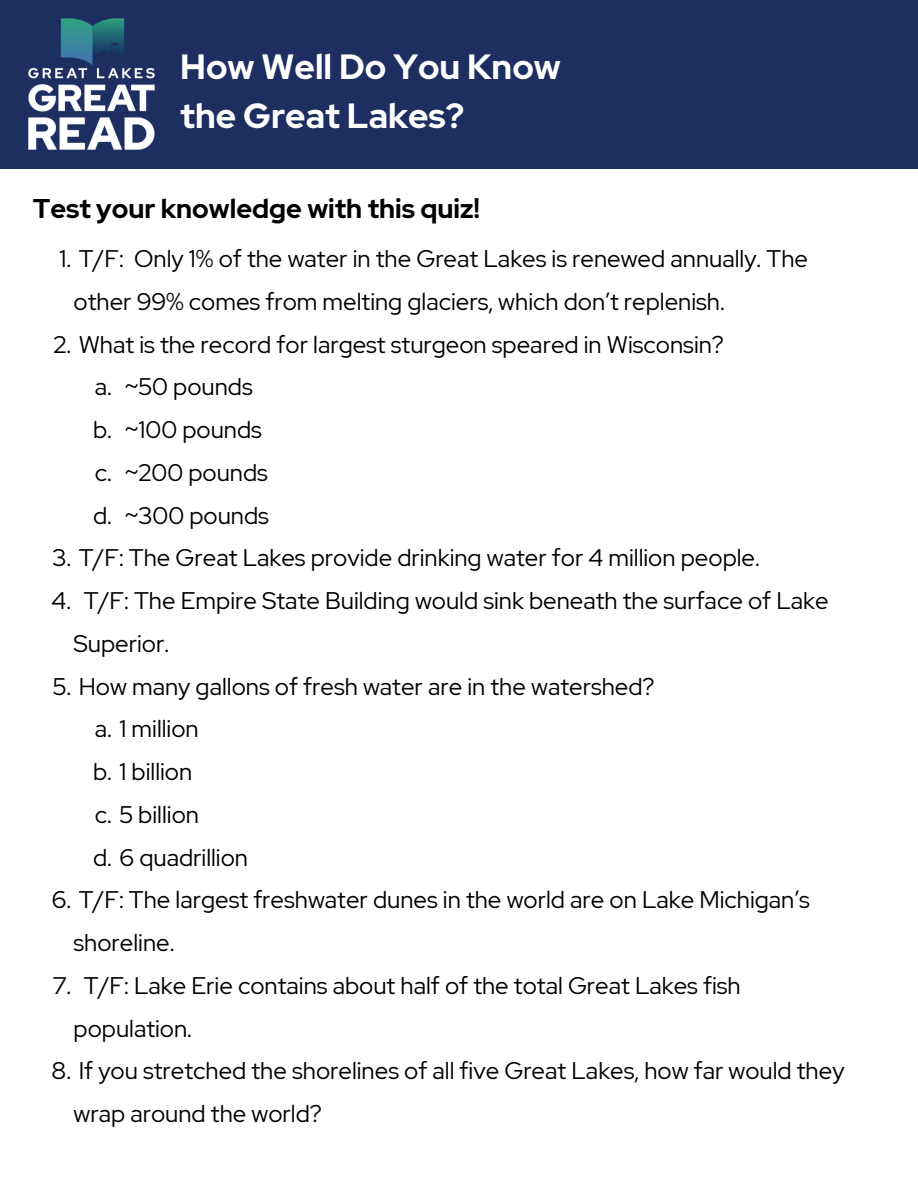
<style>
.page{position:relative;width:918px;height:1188px;background:#fff}
.page>*{position:absolute;margin:0;border:0;box-sizing:border-box;transform-origin:0 0}
.t1{font:700 34.95px/48.3px "Red Hat Display";color:#fff}
.t2{font:700 27px "Red Hat Display";color:#000}
.t3{font:24px/42.8px "Red Hat Display";color:#000}
</style>
<div class="page">
<div style="left:0;top:0;width:918px;height:168px;background:#1d2e61"></div>
<img style="left:3px;top:18px;width:177px;height:151px">
<p class="t1" style="left:180px;top:43px;width:382px">How Well Do You Know the Great Lakes?</p>
<h2 class="t2" style="left:33px;top:190px;width:449px">Test your knowledge with this quiz!</h2>
<p class="t3" style="left:74px;top:237px;width:736px;text-indent:-14px">1. T/F: Only 1% of the water in the Great Lakes is renewed annually. The other 99% comes from melting glaciers, which don’t replenish.</p>
<p class="t3" style="left:53px;top:323px;width:672px">2. What is the record for largest sturgeon speared in Wisconsin?</p>
<p class="t3" style="left:95px;top:366px;width:159px">a. ~50 pounds</p>
<p class="t3" style="left:93px;top:408px;width:170px">b. ~100 pounds</p>
<p class="t3" style="left:95px;top:451px;width:175px">c. ~200 pounds</p>
<p class="t3" style="left:93px;top:494px;width:177px">d. ~300 pounds</p>
<p class="t3" style="left:52px;top:537px;width:709px">3. T/F: The Great Lakes provide drinking water for 4 million people.</p>
<p class="t3" style="left:74px;top:579px;width:757px;text-indent:10px">T/F: The Empire State Building would sink beneath the surface of Lake<br>Superior.</p>
<p class="t3" style="left:52px;top:579px;width:21px">4.</p>
<p class="t3" style="left:53px;top:665px;width:603px">5. How many gallons of fresh water are in the watershed?</p>
<p class="t3" style="left:95px;top:708px;width:105px">a. 1 million</p>
<p class="t3" style="left:93px;top:750px;width:101px">b. 1 billion</p>
<p class="t3" style="left:95px;top:793px;width:106px">c. 5 billion</p>
<p class="t3" style="left:93px;top:836px;width:157px">d. 6 quadrillion</p>
<p class="t3" style="left:74px;top:879px;width:738px;text-indent:-22px">6. T/F: The largest freshwater dunes in the world are on Lake Michigan’s shoreline.</p>
<p class="t3" style="left:74px;top:964px;width:669px;text-indent:10px">T/F: Lake Erie contains about half of the total Great Lakes fish population.</p>
<p class="t3" style="left:53px;top:964px;width:20px">7.</p>
<p class="t3" style="left:74px;top:1050px;width:773px;text-indent:-22px">8. If you stretched the shorelines of all five Great Lakes, how far would they wrap around the world?</p>
</div>
